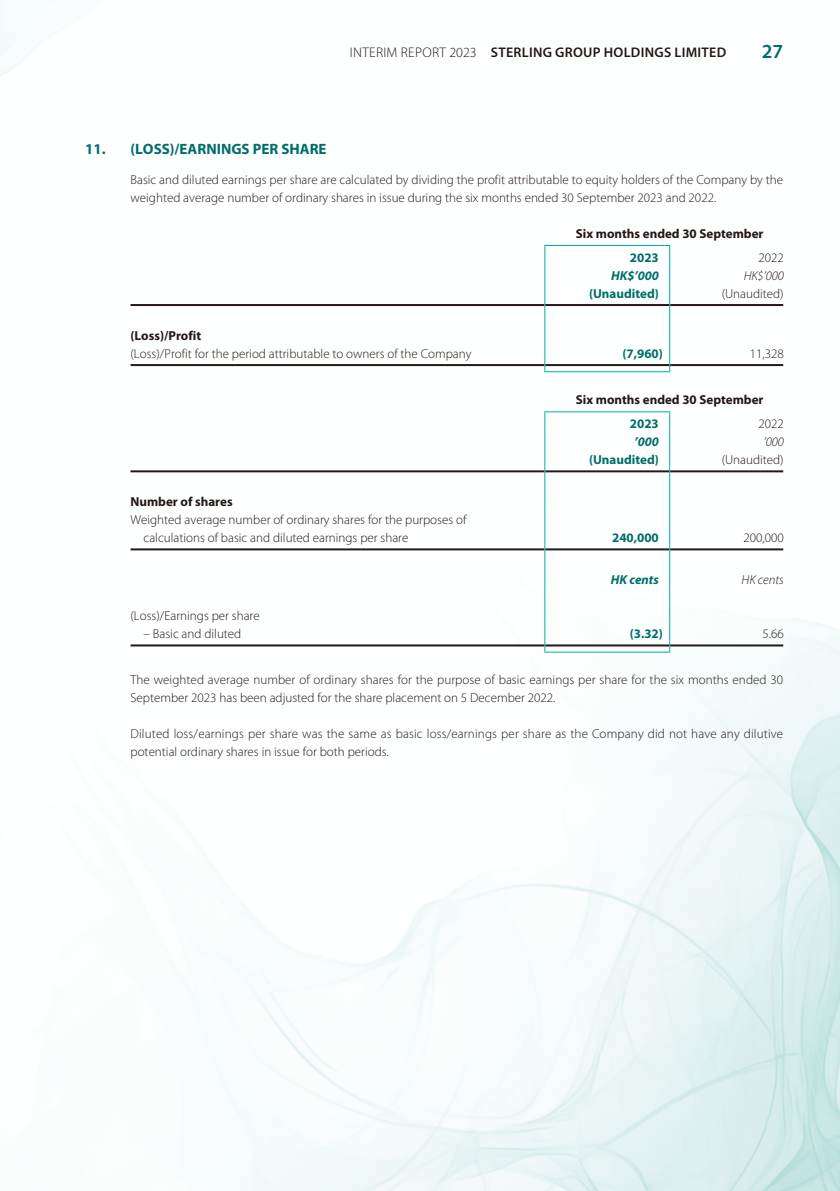
<style>
.page{position:relative;width:840px;height:1191px;background:#fff}
.page>*{position:absolute;margin:0;border:0;box-sizing:border-box;transform-origin:0 0}
.t1{font:600 20px "Myriad Pro";color:#006e6b}
.t2{font:700 15px "Myriad Pro";color:#006e6b}
.t3{font:600 14px "Myriad Pro";letter-spacing:.02em;color:#231916}
.t4{font:300 13px/18px "Myriad Pro";color:#231916}
.t5{font:700 13px "Myriad Pro";color:#231916}
.t6{font:700 13px "Myriad Pro";color:#006e6b}
.t7{font:italic 700 13px "Myriad Pro";color:#006e6b}
.t8{font:italic 300 13px "Myriad Pro";color:#231916}
.s1{font-weight:300}
</style>
<div class="page">
<img style="left:0;top:0;width:839px;height:1191px">
<hr style="left:544px;top:245px;width:125px;height:1px;background:#00aca7">
<svg style="left:544px;top:246px;width:1px;height:125px"></svg>
<svg style="left:668px;top:246px;width:1px;height:125px"></svg>
<hr style="left:544px;top:371px;width:125px;height:1px;background:#00aca7">
<hr style="left:130px;top:304px;width:414px;height:2px;background:#231916">
<hr style="left:545px;top:304px;width:123px;height:2px;background:#231916">
<hr style="left:669px;top:304px;width:113px;height:2px;background:#231916">
<hr style="left:130px;top:364px;width:414px;height:2px;background:#231916">
<hr style="left:545px;top:364px;width:123px;height:2px;background:#231916">
<hr style="left:669px;top:364px;width:113px;height:2px;background:#231916">
<hr style="left:544px;top:411px;width:125px;height:1px;background:#00aca7">
<svg style="left:544px;top:412px;width:1px;height:96px"></svg>
<svg style="left:668px;top:412px;width:1px;height:96px"></svg>
<hr style="left:544px;top:508px;width:1px;height:36px;background:#00aca7">
<hr style="left:668px;top:508px;width:1px;height:36px;background:#00aca7">
<svg style="left:544px;top:544px;width:1px;height:107px"></svg>
<svg style="left:668px;top:544px;width:1px;height:107px"></svg>
<hr style="left:544px;top:651px;width:125px;height:1px;background:#00aca7">
<hr style="left:130px;top:470px;width:414px;height:2px;background:#231916">
<hr style="left:545px;top:470px;width:123px;height:2px;background:#231916">
<hr style="left:669px;top:470px;width:113px;height:2px;background:#231916">
<hr style="left:130px;top:548px;width:414px;height:2px;background:#231916">
<hr style="left:545px;top:548px;width:123px;height:2px;background:#231916">
<hr style="left:669px;top:548px;width:113px;height:2px;background:#231916">
<hr style="left:130px;top:644px;width:414px;height:2px;background:#231916">
<hr style="left:545px;top:644px;width:123px;height:2px;background:#231916">
<hr style="left:669px;top:644px;width:113px;height:2px;background:#231916">
<p class="t3" style="left:350px;top:47px;width:377px"><span class="s1">INTERIM REPORT 2023</span> STERLING GROUP HOLDINGS LIMITED</p>
<h1 class="t1" style="left:761px;top:44px;width:23px">27</h1>
<p class="t2" style="left:85px;top:144px;width:243px">11. (LOSS)/EARNINGS PER SHARE</p>
<p class="t4" style="left:130px;top:172px;width:653px">Basic and diluted earnings per share are calculated by dividing the profit attributable to equity holders of the Company by the weighted average number of ordinary shares in issue during the six months ended 30 September 2023 and 2022.</p>
<p class="t5" style="left:575px;top:228px;width:189px">Six months ended 30 September</p>
<p class="t6" style="left:629px;top:253px;width:30px">2023</p>
<p class="t4" style="left:757px;top:250px;width:27px">2022</p>
<p class="t7" style="left:610px;top:271px;width:49px">HK$’000</p>
<p class="t8" style="left:743px;top:271px;width:41px">HK$’000</p>
<p class="t6" style="left:588px;top:289px;width:71px">(Unaudited)</p>
<p class="t4" style="left:721px;top:286px;width:63px">(Unaudited)</p>
<p class="t5" style="left:130px;top:331px;width:72px">(Loss)/Profit</p>
<p class="t4" style="left:130px;top:346px;width:342px">(Loss)/Profit for the period attributable to owners of the Company</p>
<p class="t6" style="left:622px;top:349px;width:42px">(7,960)</p>
<p class="t4" style="left:749px;top:346px;width:35px">11,328</p>
<p class="t5" style="left:575px;top:395px;width:189px">Six months ended 30 September</p>
<p class="t6" style="left:629px;top:419px;width:30px">2023</p>
<p class="t4" style="left:757px;top:416px;width:27px">2022</p>
<p class="t7" style="left:634px;top:437px;width:26px">’000</p>
<p class="t8" style="left:763px;top:437px;width:22px">’000</p>
<p class="t6" style="left:588px;top:455px;width:71px">(Unaudited)</p>
<p class="t4" style="left:721px;top:452px;width:63px">(Unaudited)</p>
<p class="t5" style="left:130px;top:497px;width:104px">Number of shares</p>
<p class="t4" style="left:143px;top:512px;width:324px;text-indent:-13px">Weighted average number of ordinary shares for the purposes of calculations of basic and diluted earnings per share</p>
<p class="t6" style="left:611px;top:533px;width:48px">240,000</p>
<p class="t4" style="left:743px;top:530px;width:42px">200,000</p>
<p class="t7" style="left:610px;top:575px;width:50px">HK cents</p>
<p class="t8" style="left:741px;top:575px;width:44px">HK cents</p>
<p class="t4" style="left:130px;top:608px;width:131px">(Loss)/Earnings per share</p>
<p class="t4" style="left:143px;top:626px;width:99px">– Basic and diluted</p>
<p class="t6" style="left:629px;top:629px;width:35px">(3.32)</p>
<p class="t4" style="left:762px;top:626px;width:23px">5.66</p>
<p class="t4" style="left:130px;top:672px;width:653px">The weighted average number of ordinary shares for the purpose of basic earnings per share for the six months ended 30<br>September 2023 has been adjusted for the share placement on 5 December 2022.</p>
<p class="t4" style="left:130px;top:726px;width:654px">Diluted loss/earnings per share was the same as basic loss/earnings per share as the Company did not have any dilutive potential ordinary shares in issue for both periods.</p>
</div>
